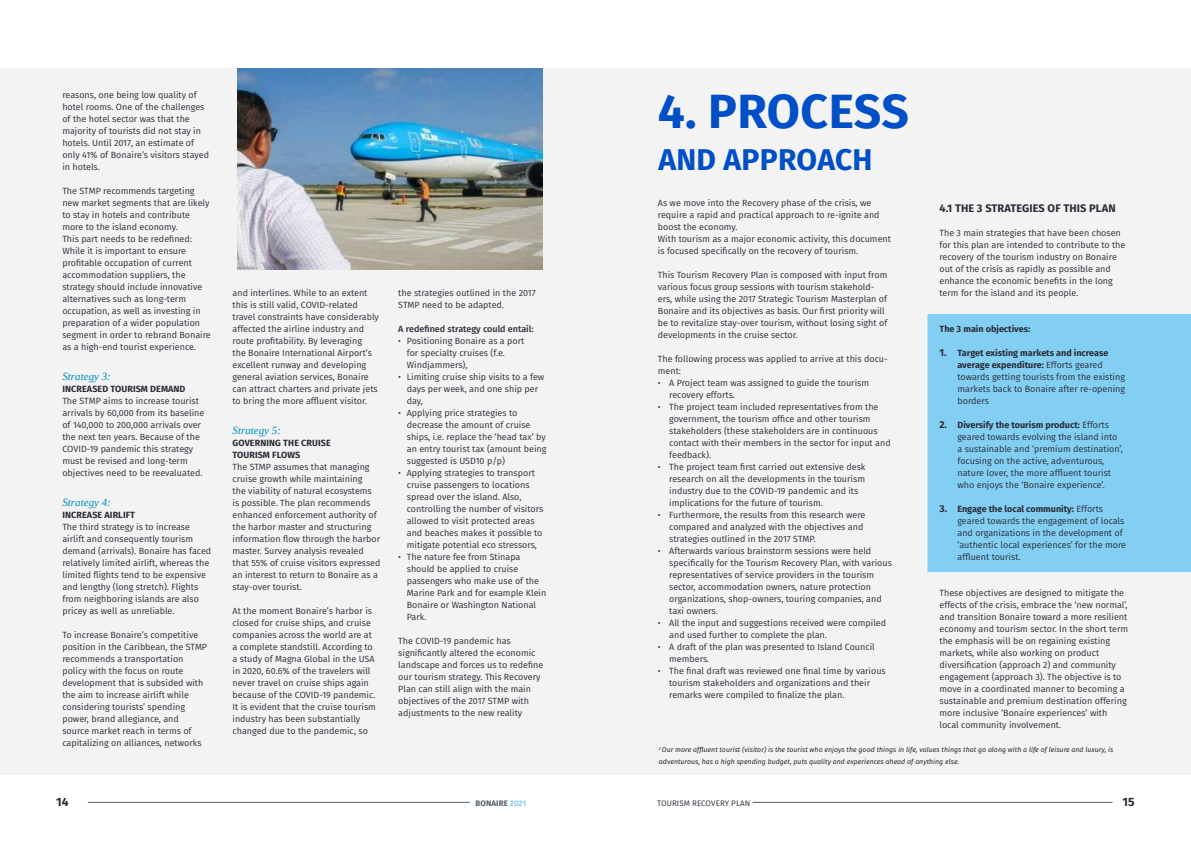
<style>
.page{position:relative;width:1191px;height:842px;background:#fff}
.page>*{position:absolute;margin:0;border:0;box-sizing:border-box;transform-origin:0 0}
.t1{font:700 48px "Fira Sans";letter-spacing:.005em;color:#004fc7}
.t2{font:700 30px "Fira Sans";letter-spacing:.01em;color:#004fc7}
.t3{font:700 12px "Fira Sans";color:#2a2c37}
.t4{font:italic 11px "Liberation Serif";color:#008cc3}
.t5{font:700 11px "Fira Sans";letter-spacing:.01em;color:#2a2c37}
.t6{font:9px/12px "Fira Sans";color:#2a2c37}
.t7{font:700 9px/12px "Fira Sans";letter-spacing:.01em;color:#2a2c37}
.t8{font:500 9px "Fira Sans";color:#2a2c37}
.t9{font:8px "Fira Sans";letter-spacing:.01em;color:#2a2c37}
.t10{font:700 8px "Fira Sans";letter-spacing:.01em;color:#55616d}
.t11{font:italic 7px/12px "Fira Sans";color:#2a2c37}
.s1{font-weight:700;font-size:10px}
.s2{font-weight:700}
.s3{color:#83cff3}
</style>
<div class="page">
<div style="left:0;top:68px;width:1191px;height:707px;background:#f4f3f3"></div>
<img style="left:237px;top:68px;width:305px;height:202px">
<hr style="left:88px;top:802px;width:382px;height:1px;background:#55616d">
<hr style="left:752px;top:802px;width:360px;height:1px;background:#55616d">
<div style="left:927px;top:314px;width:264px;height:258px;background:#83cff3"></div>
<p class="t6" style="left:62px;top:89px;width:148px">reasons, one being low quality of hotel rooms. One of the challenges of the hotel sector was that the majority of tourists did not stay in hotels. Until 2017, an estimate of only 41% of Bonaire’s visitors stayed in hotels.</p>
<p class="t6" style="left:62px;top:185px;width:150px">The STMP recommends targeting new market segments that are likely to stay in hotels and contribute more to the island economy.<br>This part needs to be redefined:<br>While it is important to ensure profitable occupation of current accommodation suppliers, the strategy should include innovative alternatives such as long-term occupation, as well as investing in preparation of a wider population segment in order to rebrand Bonaire as a high-end tourist experience.</p>
<p class="t4" style="left:62px;top:369px;width:50px">Strategy 3:</p>
<p class="t7" style="left:62px;top:382px;width:125px">INCREASED TOURISM DEMAND</p>
<p class="t6" style="left:62px;top:395px;width:144px">The STMP aims to increase tourist arrivals by 60,000 from its baseline of 140,000 to 200,000 arrivals over the next ten years. Because of the COVID-19 pandemic this strategy must be revised and long-term objectives need to be reevaluated.</p>
<p class="t4" style="left:62px;top:495px;width:50px">Strategy 4:</p>
<p class="t7" style="left:62px;top:508px;width:74px">INCREASE AIRLIFT</p>
<p class="t6" style="left:62px;top:521px;width:150px">The third strategy is to increase airlift and consequently tourism demand (arrivals). Bonaire has faced relatively limited airlift, whereas the limited flights tend to be expensive and lengthy (long stretch). Flights from neighboring islands are also pricey as well as unreliable.</p>
<p class="t6" style="left:62px;top:629px;width:146px">To increase Bonaire’s competitive position in the Caribbean, the STMP recommends a transportation policy with the focus on route development that is subsided with the aim to increase airlift while considering tourists’ spending power, brand allegiance, and source market reach in terms of capitalizing on alliances, networks</p>
<p class="t6" style="left:232px;top:287px;width:148px">and interlines. While to an extent this is still valid, COVID-related travel constraints have considerably affected the airline industry and route profitability. By leveraging<br>the Bonaire International Airport’s excellent runway and developing general aviation services, Bonaire can attract charters and private jets to bring the more affluent visitor.</p>
<p class="t4" style="left:232px;top:423px;width:50px">Strategy 5:</p>
<p class="t7" style="left:232px;top:436px;width:100px">GOVERNING THE CRUISE<br>TOURISM FLOWS</p>
<p class="t6" style="left:232px;top:461px;width:149px">The STMP assumes that managing cruise growth while maintaining<br>the viability of natural ecosystems is possible. The plan recommends enhanced enforcement authority of the harbor master and structuring information flow through the harbor master. Survey analysis revealed that 55% of cruise visitors expressed an interest to return to Bonaire as a stay-over tourist.</p>
<p class="t6" style="left:232px;top:605px;width:145px">At the moment Bonaire’s harbor is closed for cruise ships, and cruise companies across the world are at a complete standstill. According to a study of Magna Global in the USA in 2020, 60.6% of the travelers will never travel on cruise ships again because of the COVID-19 pandemic.<br>It is evident that the cruise tourism industry has been substantially changed due to the pandemic, so</p>
<p class="t6" style="left:398px;top:287px;width:139px">the strategies outlined in the 2017<br>STMP need to be adapted.</p>
<p class="t8" style="left:398px;top:322px;width:137px">A redefined strategy could entail:</p>
<p class="t6" style="left:407px;top:335px;width:119px;text-indent:-9px">• Positioning Bonaire as a port for specialty cruises (f.e.<br>Windjammers),</p>
<p class="t6" style="left:407px;top:371px;width:139px;text-indent:-9px">• Limiting cruise ship visits to a few days per week, and one ship per day,</p>
<p class="t6" style="left:407px;top:407px;width:141px;text-indent:-9px">• Applying price strategies to decrease the amount of cruise ships, i.e. replace the ‘head tax’ by an entry tourist tax (amount being suggested is USD10 p/p)</p>
<p class="t6" style="left:407px;top:467px;width:138px;text-indent:-9px">• Applying strategies to transport cruise passengers to locations spread over the island. Also, controlling the number of visitors allowed to visit protected areas and beaches makes it possible to mitigate potential eco stressors,</p>
<p class="t6" style="left:407px;top:551px;width:141px;text-indent:-9px">• The nature fee from Stinapa should be applied to cruise passengers who make use of the<br>Marine Park and for example Klein<br>Bonaire or Washington National<br>Park.</p>
<p class="t6" style="left:398px;top:635px;width:146px">The COVID-19 pandemic has significantly altered the economic landscape and forces us to redefine our tourism strategy. This Recovery<br>Plan can still align with the main objectives of the 2017 STMP with adjustments to the new reality</p>
<h1 class="t1" style="left:658px;top:71px;width:252px">4. PROCESS</h1>
<h2 class="t2" style="left:658px;top:134px;width:216px">AND APPROACH</h2>
<p class="t6" style="left:658px;top:197px;width:235px">As we move into the Recovery phase of the crisis, we require a rapid and practical approach to re-ignite and boost the economy.<br>With tourism as a major economic activity, this document is focused specifically on the recovery of tourism.</p>
<p class="t6" style="left:658px;top:269px;width:231px">This Tourism Recovery Plan is composed with input from various focus group sessions with tourism stakehold&shy;ers, while using the 2017 Strategic Tourism Masterplan of Bonaire and its objectives as basis. Our first priority will be to revitalize stay-over tourism, without losing sight of developments in the cruise sector.</p>
<p class="t6" style="left:658px;top:353px;width:231px">The following process was applied to arrive at this docu&shy;ment:</p>
<p class="t6" style="left:669px;top:377px;width:201px;text-indent:-11px">• A Project team was assigned to guide the tourism recovery efforts.</p>
<p class="t6" style="left:669px;top:401px;width:223px;text-indent:-11px">• The project team included representatives from the government, the tourism office and other tourism stakeholders (these stakeholders are in continuous contact with their members in the sector for input and feedback).</p>
<p class="t6" style="left:669px;top:461px;width:198px;text-indent:-11px">• The project team first carried out extensive desk research on all the developments in the tourism industry due to the COVID-19 pandemic and its implications for the future of tourism.</p>
<p class="t6" style="left:669px;top:509px;width:198px;text-indent:-11px">• Furthermore, the results from this research were compared and analyzed with the objectives and strategies outlined in the 2017 STMP.</p>
<p class="t6" style="left:669px;top:545px;width:224px;text-indent:-11px">• Afterwards various brainstorm sessions were held specifically for the Tourism Recovery Plan, with various representatives of service providers in the tourism sector, accommodation owners, nature protection organizations, shop-owners, touring companies, and taxi owners.</p>
<p class="t6" style="left:669px;top:617px;width:218px;text-indent:-11px">• All the input and suggestions received were compiled and used further to complete the plan.</p>
<p class="t6" style="left:669px;top:641px;width:207px;text-indent:-11px">• A draft of the plan was presented to Island Council members.</p>
<p class="t6" style="left:669px;top:665px;width:218px;text-indent:-11px">• The final draft was reviewed one final time by various tourism stakeholders and organizations and their remarks were compiled to finalize the plan.</p>
<p class="t5" style="left:939px;top:199px;width:178px">4.1 THE 3 STRATEGIES OF THIS PLAN</p>
<p class="t6" style="left:939px;top:227px;width:187px">The 3 main strategies that have been chosen for this plan are intended to contribute to the recovery of the tourism industry on Bonaire out of the crisis as rapidly as possible and enhance the economic benefits in the long term for the island and its people.</p>
<p class="t7" style="left:939px;top:322px;width:92px">The 3 main objectives:</p>
<p class="t6" style="left:957px;top:347px;width:169px;text-indent:-18px"><span class="s1">1.</span> <span class="s2">Target existing markets and increase average expenditure:</span> Efforts geared towards getting tourists from the existing markets back to Bonaire after re-opening borders</p>
<p class="t6" style="left:957px;top:419px;width:167px;text-indent:-18px"><span class="s1">2.</span> <span class="s2">Diversify the tourism product:</span> Efforts geared towards evolving the island into a sustainable and ‘premium destination’, focusing on the active, adventurous, nature lover, the more affluent tourist who enjoys the ‘Bonaire experience’.</p>
<p class="t6" style="left:957px;top:503px;width:170px;text-indent:-18px"><span class="s1">3.</span> <span class="s2">Engage the local community:</span> Efforts geared towards the engagement of locals and organizations in the development of ‘authentic local experiences’ for the more affluent tourist.</p>
<p class="t6" style="left:939px;top:587px;width:190px">These objectives are designed to mitigate the effects of the crisis, embrace the ‘new normal’, and transition Bonaire toward a more resilient economy and tourism sector. In the short term the emphasis will be on regaining existing markets, while also working on product diversification (approach 2) and community engagement (approach 3). The objective is to move in a coordinated manner to becoming a sustainable and premium destination offering more inclusive ‘Bonaire experiences’ with local community involvement.</p>
<p class="t11" style="left:659px;top:743px;width:456px"><sup>2</sup> Our more affluent tourist (visitor) is the tourist who enjoys the good things in life, values things that go along with a life of leisure and luxury, is adventurous, has a high spending budget, puts quality and experiences ahead of anything else.</p>
<h3 class="t3" style="left:56px;top:792px;width:14px">14</h3>
<p class="t10" style="left:475px;top:797px;width:52px">BONAIRE <span class="s3">2021</span></p>
<p class="t9" style="left:657px;top:797px;width:94px">TOURISM RECOVERY PLAN</p>
<h3 class="t3" style="left:1122px;top:792px;width:13px">15</h3>
</div>
